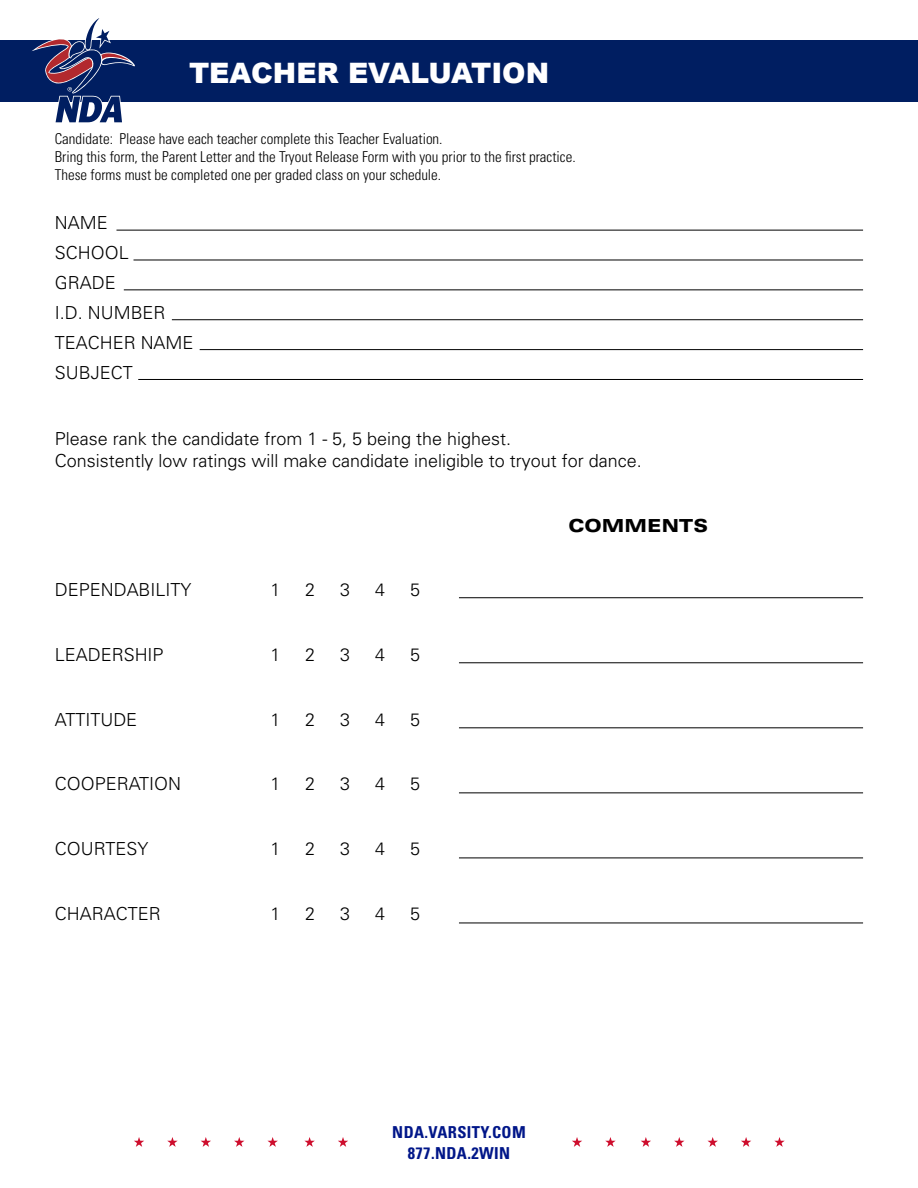
<style>
.page{position:relative;width:918px;height:1188px;background:#fff}
.page>*{position:absolute;margin:0;border:0;box-sizing:border-box;transform-origin:0 0}
.t1{font:900 28.2px "Arial";color:#fff}
.t2{font:900 expanded 24px "Univers";color:#fff}
.t3{font:300 18px/30px "Univers";color:#000}
.t4{font:900 expanded 18px "Univers";color:#000}
.t5{font:700 condensed 16.5px/20.2px "Univers";letter-spacing:.02em;color:#001689;text-align:center}
.t6{font:300 condensed 15px/18px "Univers";color:#000}
</style>
<div class="page">
<div style="left:0;top:41px;width:918px;height:61px;background:#001e61"></div>
<svg style="left:32px;top:18px;width:103px;height:105px"></svg>
<hr style="left:116px;top:230px;width:747px;height:1px;background:#000">
<hr style="left:134px;top:260px;width:729px;height:1px;background:#000">
<hr style="left:124px;top:290px;width:739px;height:1px;background:#000">
<hr style="left:172px;top:319px;width:691px;height:1px;background:#000">
<hr style="left:200px;top:349px;width:663px;height:1px;background:#000">
<hr style="left:138px;top:379px;width:725px;height:1px;background:#000">
<hr style="left:459px;top:597px;width:404px;height:1px;background:#000">
<hr style="left:459px;top:663px;width:404px;height:1px;background:#000">
<hr style="left:459px;top:728px;width:404px;height:1px;background:#000">
<hr style="left:459px;top:793px;width:404px;height:1px;background:#000">
<hr style="left:459px;top:858px;width:404px;height:1px;background:#000">
<hr style="left:459px;top:923px;width:404px;height:1px;background:#000">
<svg style="left:134px;top:1137px;width:10px;height:10px"></svg>
<svg style="left:167px;top:1137px;width:11px;height:10px"></svg>
<svg style="left:201px;top:1137px;width:10px;height:10px"></svg>
<svg style="left:304px;top:1137px;width:11px;height:10px"></svg>
<svg style="left:338px;top:1137px;width:10px;height:10px"></svg>
<svg style="left:234px;top:1137px;width:10px;height:10px"></svg>
<svg style="left:267px;top:1137px;width:11px;height:10px"></svg>
<svg style="left:572px;top:1137px;width:10px;height:10px"></svg>
<svg style="left:605px;top:1137px;width:11px;height:10px"></svg>
<svg style="left:641px;top:1137px;width:10px;height:10px"></svg>
<svg style="left:674px;top:1137px;width:10px;height:10px"></svg>
<svg style="left:707px;top:1137px;width:11px;height:10px"></svg>
<svg style="left:741px;top:1137px;width:10px;height:10px"></svg>
<svg style="left:774px;top:1137px;width:11px;height:10px"></svg>
<h1 class="t1" style="left:55px;top:52px;width:496px"><sub>TEACHER</sub>TEACHER EVALUATION</h1>
<h2 class="t2" style="left:212px;top:68px;width:200px">EVALUATION</h2>
<p class="t6" style="left:55px;top:129px;width:522px">Candidate: Please have each teacher complete this Teacher Evaluation.<br>Bring this form, the Parent Letter and the Tryout Release Form with you prior to the first practice.<br>These forms must be completed one per graded class on your schedule.</p>
<p class="t3" style="left:55px;top:208px;width:140px">NAME<br>SCHOOL<br>GRADE<br>I.D. NUMBER<br>TEACHER NAME<br>SUBJECT</p>
<p class="t3" style="left:55px;top:428px;width:588px;line-height:21.6px">Please rank the candidate from 1 - 5, 5 being the highest.<br>Consistently low ratings will make candidate ineligible to tryout for dance.</p>
<p class="t3" style="left:55px;top:575px;width:138px">DEPENDABILITY</p>
<p class="t3" style="left:270px;top:575px;width:11px">1</p>
<p class="t3" style="left:305px;top:575px;width:11px">2</p>
<p class="t3" style="left:340px;top:575px;width:11px">3</p>
<p class="t3" style="left:375px;top:575px;width:11px">4</p>
<p class="t3" style="left:410px;top:575px;width:11px">5</p>
<p class="t3" style="left:55px;top:640px;width:110px">LEADERSHIP</p>
<p class="t3" style="left:270px;top:640px;width:11px">1</p>
<p class="t3" style="left:305px;top:640px;width:11px">2</p>
<p class="t3" style="left:340px;top:640px;width:11px">3</p>
<p class="t3" style="left:375px;top:640px;width:11px">4</p>
<p class="t3" style="left:410px;top:640px;width:11px">5</p>
<p class="t3" style="left:55px;top:704px;width:84px">ATTITUDE</p>
<p class="t3" style="left:270px;top:704px;width:11px">1</p>
<p class="t3" style="left:305px;top:704px;width:11px">2</p>
<p class="t3" style="left:340px;top:704px;width:11px">3</p>
<p class="t3" style="left:375px;top:704px;width:11px">4</p>
<p class="t3" style="left:410px;top:704px;width:11px">5</p>
<p class="t3" style="left:55px;top:769px;width:128px">COOPERATION</p>
<p class="t3" style="left:270px;top:769px;width:11px">1</p>
<p class="t3" style="left:305px;top:769px;width:11px">2</p>
<p class="t3" style="left:340px;top:769px;width:11px">3</p>
<p class="t3" style="left:375px;top:769px;width:11px">4</p>
<p class="t3" style="left:410px;top:769px;width:11px">5</p>
<p class="t3" style="left:55px;top:834px;width:95px">COURTESY</p>
<p class="t3" style="left:270px;top:834px;width:11px">1</p>
<p class="t3" style="left:305px;top:834px;width:11px">2</p>
<p class="t3" style="left:340px;top:834px;width:11px">3</p>
<p class="t3" style="left:375px;top:834px;width:11px">4</p>
<p class="t3" style="left:410px;top:834px;width:11px">5</p>
<p class="t3" style="left:55px;top:898px;width:107px">CHARACTER</p>
<p class="t3" style="left:270px;top:898px;width:11px">1</p>
<p class="t3" style="left:305px;top:898px;width:11px">2</p>
<p class="t3" style="left:340px;top:898px;width:11px">3</p>
<p class="t3" style="left:375px;top:898px;width:11px">4</p>
<p class="t3" style="left:410px;top:898px;width:11px">5</p>
<p class="t4" style="left:569px;top:515px;width:141px">COMMENTS</p>
<p class="t5" style="left:392px;top:1122px;width:135px">NDA.VARSITY.COM<br>877.NDA.2WIN</p>
</div>
